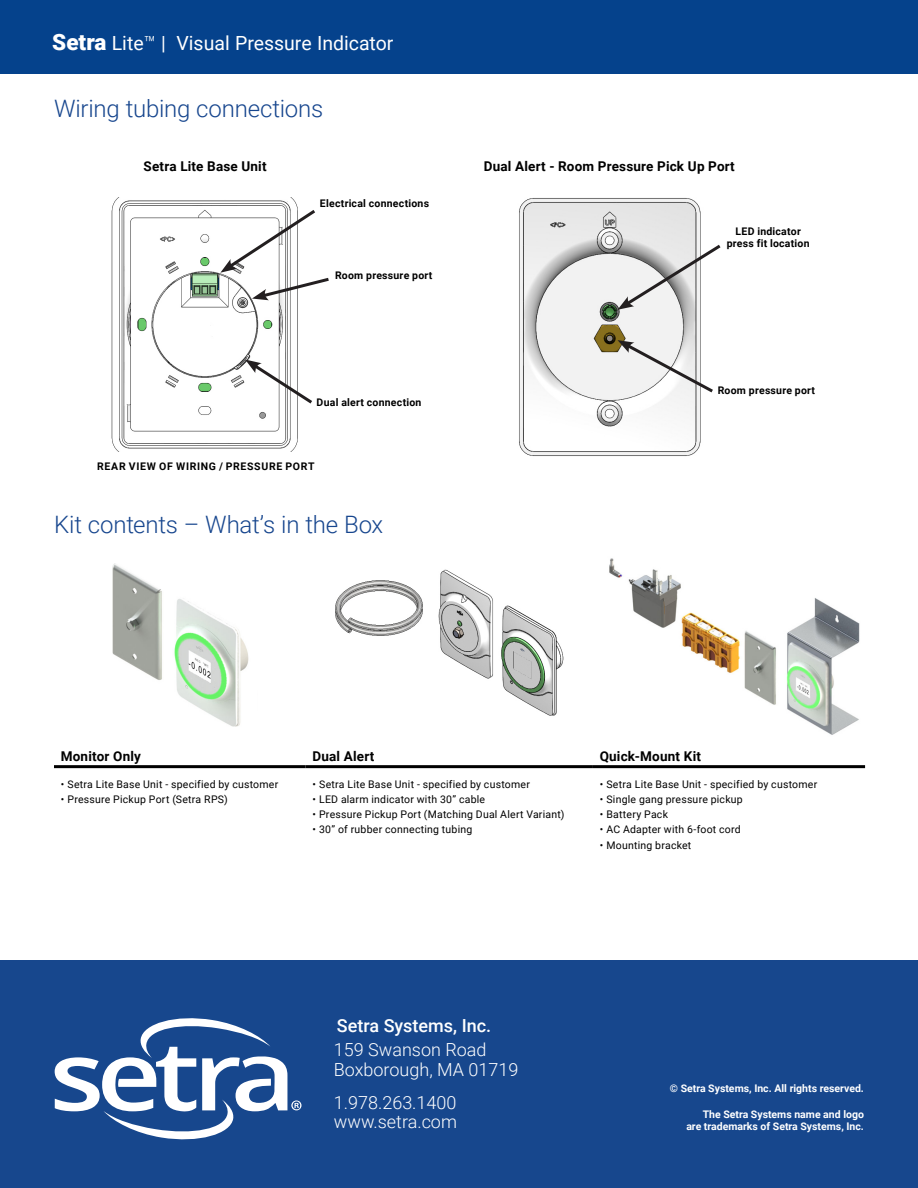
<style>
.page{position:relative;width:918px;height:1188px;background:#fff}
.page>*{position:absolute;margin:0;border:0;box-sizing:border-box;transform-origin:0 0}
.Key_Titles{font:300 24px "Roboto";letter-spacing:-.01em;color:#17468e}
.t1{font:19.5px "Roboto";color:#fff}
.t2{font:300 18px/19.5px "Roboto";color:#fff}
.t3{font:500 18px "Roboto";color:#fff}
.Table_Title{font:700 13.5px "Roboto";letter-spacing:.015em;color:#000}
.t4{font:10.5px "Roboto";letter-spacing:.02em;color:#000}
.Table_Subtitle{font:700 10.5px/12px "Roboto";letter-spacing:.025em;color:#000;text-align:center}
.t5{font:700 10.5px/12.6px "Roboto";color:#fff;text-align:right}
.Table_Subtitle-2{font:700 10.5px "Roboto";letter-spacing:.06em;color:#000}
.s1{font-weight:900;font-size:22.5px}
.s2{font-weight:300}
</style>
<div class="page">
<div style="left:0;top:960px;width:918px;height:228px;background:#17478d"></div>
<svg style="left:55px;top:1018px;width:247px;height:122px"></svg>
<div style="left:0;top:0;width:918px;height:74px;background:#05428c"></div>
<hr style="left:54px;top:765px;width:252px;height:3px;background:#000">
<hr style="left:306px;top:765px;width:287px;height:3px;background:#000">
<hr style="left:593px;top:765px;width:272px;height:3px;background:#000">
<img style="left:112px;top:563px;width:137px;height:164px">
<img style="left:335px;top:569px;width:229px;height:147px">
<img style="left:609px;top:558px;width:251px;height:177px">
<img style="left:111px;top:197px;width:187px;height:254px">
<svg style="left:220px;top:207px;width:109px;height:93px"></svg>
<svg style="left:245px;top:360px;width:67px;height:46px"></svg>
<img style="left:519px;top:198px;width:182px;height:258px">
<svg style="left:618px;top:242px;width:103px;height:68px"></svg>
<svg style="left:618px;top:340px;width:95px;height:55px"></svg>
<p class="t1" style="left:52px;top:29px;width:343px"><span class="s1">Setra</span> Lite<span class="s2">™</span> | Visual Pressure Indicator</p>
<p class="Key_Titles" style="left:54px;top:92px;width:271px">Wiring tubing connections</p>
<p class="Table_Title" style="left:144px;top:157px;width:124px">Setra Lite Base Unit</p>
<p class="Table_Subtitle" style="left:320px;top:197px;width:111px">Electrical connections</p>
<p class="Table_Subtitle" style="left:335px;top:269px;width:99px">Room pressure port</p>
<p class="Table_Subtitle" style="left:317px;top:396px;width:106px">Dual alert connection</p>
<p class="Table_Subtitle-2" style="left:97px;top:459px;width:219px">REAR VIEW OF WIRING / PRESSURE PORT</p>
<p class="Key_Titles" style="left:54px;top:507px;width:331px">Kit contents – What’s in the Box</p>
<p class="Table_Title" style="left:484px;top:157px;width:253px">Dual Alert - Room Pressure Pick Up Port</p>
<p class="Table_Subtitle" style="left:727px;top:225px;width:84px">LED indicator press fit location</p>
<p class="Table_Subtitle" style="left:718px;top:384px;width:99px">Room pressure port</p>
<p class="Table_Title" style="left:61px;top:746px;width:82px">Monitor Only</p>
<p class="Table_Title" style="left:312px;top:746px;width:63px">Dual Alert</p>
<p class="Table_Title" style="left:600px;top:746px;width:103px">Quick-Mount Kit</p>
<p class="t4" style="left:61px;top:777px;width:219px">• Setra Lite Base Unit - specified by customer</p>
<p class="t4" style="left:61px;top:792px;width:169px">• Pressure Pickup Port (Setra RPS)</p>
<p class="t4" style="left:312px;top:777px;width:219px">• Setra Lite Base Unit - specified by customer</p>
<p class="t4" style="left:312px;top:792px;width:174px">• LED alarm indicator with 30” cable</p>
<p class="t4" style="left:312px;top:807px;width:254px">• Pressure Pickup Port (Matching Dual Alert Variant)</p>
<p class="t4" style="left:312px;top:822px;width:161px">• 30” of rubber connecting tubing</p>
<p class="t4" style="left:600px;top:777px;width:219px">• Setra Lite Base Unit - specified by customer</p>
<p class="t4" style="left:600px;top:792px;width:145px">• Single gang pressure pickup</p>
<p class="t4" style="left:600px;top:807px;width:70px">• Battery Pack</p>
<p class="t4" style="left:600px;top:822px;width:143px">• AC Adapter with 6-foot cord</p>
<p class="t4" style="left:600px;top:837px;width:93px">• Mounting bracket</p>
<h3 class="t3" style="left:337px;top:1013px;width:156px">Setra Systems, Inc.</h3>
<h3 class="t2" style="left:334px;top:1039px;width:186px">159 Swanson Road<br>Boxborough, MA 01719</h3>
<h3 class="t2" style="left:334px;top:1092px;width:125px">1.978.263.1400 www.setra.com</h3>
<p class="t5" style="left:670px;top:1082px;width:196px">© Setra Systems, Inc. All rights reserved.</p>
<p class="t5" style="left:686px;top:1107px;width:179px">The Setra Systems name and logo are trademarks of Setra Systems, Inc.</p>
</div>
